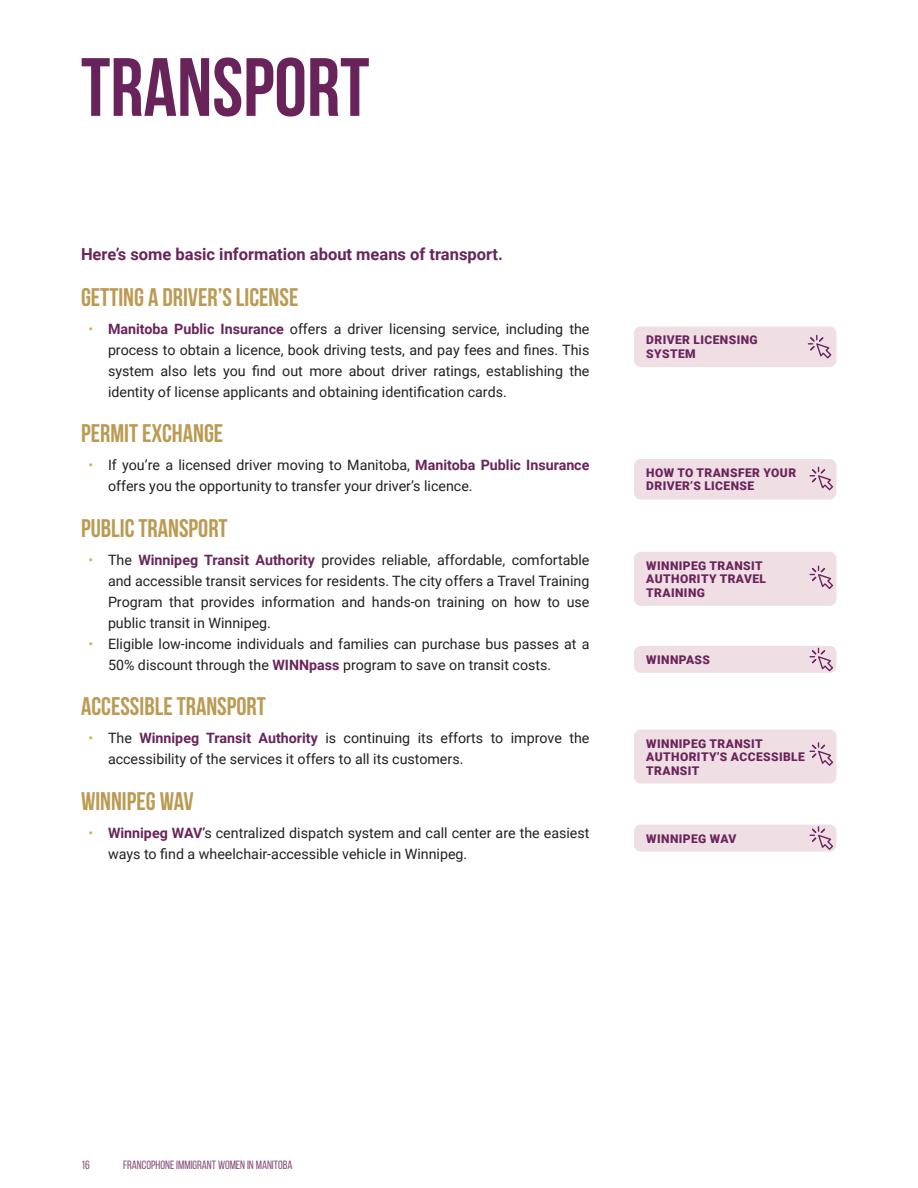
<style>
.page{position:relative;width:918px;height:1188px;background:#fff}
.page>*{position:absolute;margin:0;border:0;box-sizing:border-box;transform-origin:0 0}
.Paragraph_Style_6{font:700 82.5px "Bebas Neue";color:#68235a}
.Subtitle_1{font:700 25.5px "Bebas Neue";color:#bb9b53}
.Introduction_paragraph{font:700 16.5px "Roboto";color:#69245b}
.t1{font:14.25px/21px "Roboto";color:#231f20}
.Text_Pour_lien{font:900 12px/13.5px "Roboto";letter-spacing:.035em;color:#69245b}
.t2{font:12px "Bebas Neue";color:#69245b}
.s1{color:#d2ae5d}
.s2{font-weight:700;color:#69245b}
</style>
<div class="page">
<div style="left:634px;top:326px;width:202px;height:41px;background:#f0dee5;border-radius:7px"></div>
<div style="left:634px;top:459px;width:202px;height:41px;background:#f0dee5;border-radius:7px"></div>
<div style="left:634px;top:552px;width:202px;height:54px;background:#f0dee5;border-radius:7px"></div>
<div style="left:634px;top:646px;width:202px;height:27px;background:#f0dee5;border-radius:7px"></div>
<div style="left:634px;top:730px;width:202px;height:54px;background:#f0dee5;border-radius:7px"></div>
<div style="left:634px;top:825px;width:202px;height:27px;background:#f0dee5;border-radius:7px"></div>
<svg style="left:808px;top:335px;width:23px;height:23px"></svg>
<svg style="left:810px;top:467px;width:23px;height:23px"></svg>
<svg style="left:810px;top:566px;width:23px;height:23px"></svg>
<svg style="left:810px;top:648px;width:23px;height:23px"></svg>
<svg style="left:810px;top:742px;width:23px;height:24px"></svg>
<svg style="left:810px;top:826px;width:23px;height:24px"></svg>
<p class="Paragraph_Style_6" style="left:81px;top:42px;width:290px">TRANSPORT</p>
<p class="Introduction_paragraph" style="left:81px;top:243px;width:423px">Here’s some basic information about means of transport.</p>
<p class="Subtitle_1" style="left:81px;top:283px;width:219px">GETTING A DRIVER’S LICENSE</p>
<p class="t1" style="left:108px;top:318px;width:483px;text-align:justify;text-indent:-20px"><span class="s1">•</span> <span class="s2">Manitoba Public Insurance</span> offers a driver licensing service, including the process to obtain a licence, book driving tests, and pay fees and fines. This system also lets you find out more about driver ratings, establishing the identity of license applicants and obtaining identification cards.</p>
<p class="Subtitle_1" style="left:81px;top:420px;width:144px">PERMIT EXCHANGE</p>
<p class="t1" style="left:108px;top:454px;width:483px;text-indent:-20px"><span class="s1">•</span> If you’re a licensed driver moving to Manitoba, <span class="s2">Manitoba Public Insurance </span>offers you the opportunity to transfer your driver’s licence.</p>
<p class="Subtitle_1" style="left:81px;top:514px;width:148px">PUBLIC TRANSPORT</p>
<p class="t1" style="left:108px;top:549px;width:483px;text-align:justify;text-indent:-20px"><span class="s1">•</span> The <span class="s2">Winnipeg Transit Authority</span> provides reliable, affordable, comfortable and accessible transit services for residents. The city offers a Travel Training Program that provides information and hands-on training on how to use public transit in Winnipeg.</p>
<p class="t1" style="left:108px;top:633px;width:483px;text-indent:-20px"><span class="s1">•</span> Eligible low-income individuals and families can purchase bus passes at a<br>50% discount through the <span class="s2">WINNpass</span> program to save on transit costs.</p>
<p class="Subtitle_1" style="left:81px;top:693px;width:186px">ACCESSIBLE TRANSPORT</p>
<p class="t1" style="left:108px;top:727px;width:483px;text-indent:-20px"><span class="s1">•</span> The <span class="s2">Winnipeg Transit Authority</span> is continuing its efforts to improve the accessibility of the services it offers to all its customers.</p>
<p class="Subtitle_1" style="left:81px;top:787px;width:114px">WINNIPEG WAV</p>
<p class="t1" style="left:108px;top:822px;width:483px;text-indent:-20px"><span class="s1">•</span> <span class="s2">Winnipeg WAV</span>’s centralized dispatch system and call center are the easiest ways to find a wheelchair-accessible vehicle in Winnipeg.</p>
<p class="Text_Pour_lien" style="left:646px;top:333px;width:113px">DRIVER LICENSING<br>SYSTEM</p>
<p class="Text_Pour_lien" style="left:646px;top:466px;width:151px">HOW TO TRANSFER YOUR</p>
<p class="Text_Pour_lien" style="left:646px;top:479px;width:109px">DRIVER’S LICENSE</p>
<p class="Text_Pour_lien" style="left:646px;top:558px;width:121px">WINNIPEG TRANSIT<br>AUTHORITY TRAVEL</p>
<p class="Text_Pour_lien" style="left:646px;top:585px;width:60px">TRAINING</p>
<p class="Text_Pour_lien" style="left:646px;top:652px;width:65px">WINNPASS</p>
<p class="Text_Pour_lien" style="left:646px;top:736px;width:160px">WINNIPEG TRANSIT<br>AUTHORITY’S ACCESSIBLE<br>TRANSIT</p>
<p class="Text_Pour_lien" style="left:646px;top:831px;width:92px">WINNIPEG WAV</p>
<p class="t2" style="left:81px;top:1158px;width:10px">16</p>
<p class="t2" style="left:123px;top:1158px;width:171px">FRANCOPHONE IMMIGRANT WOMEN IN MANITOBA</p>
</div>
